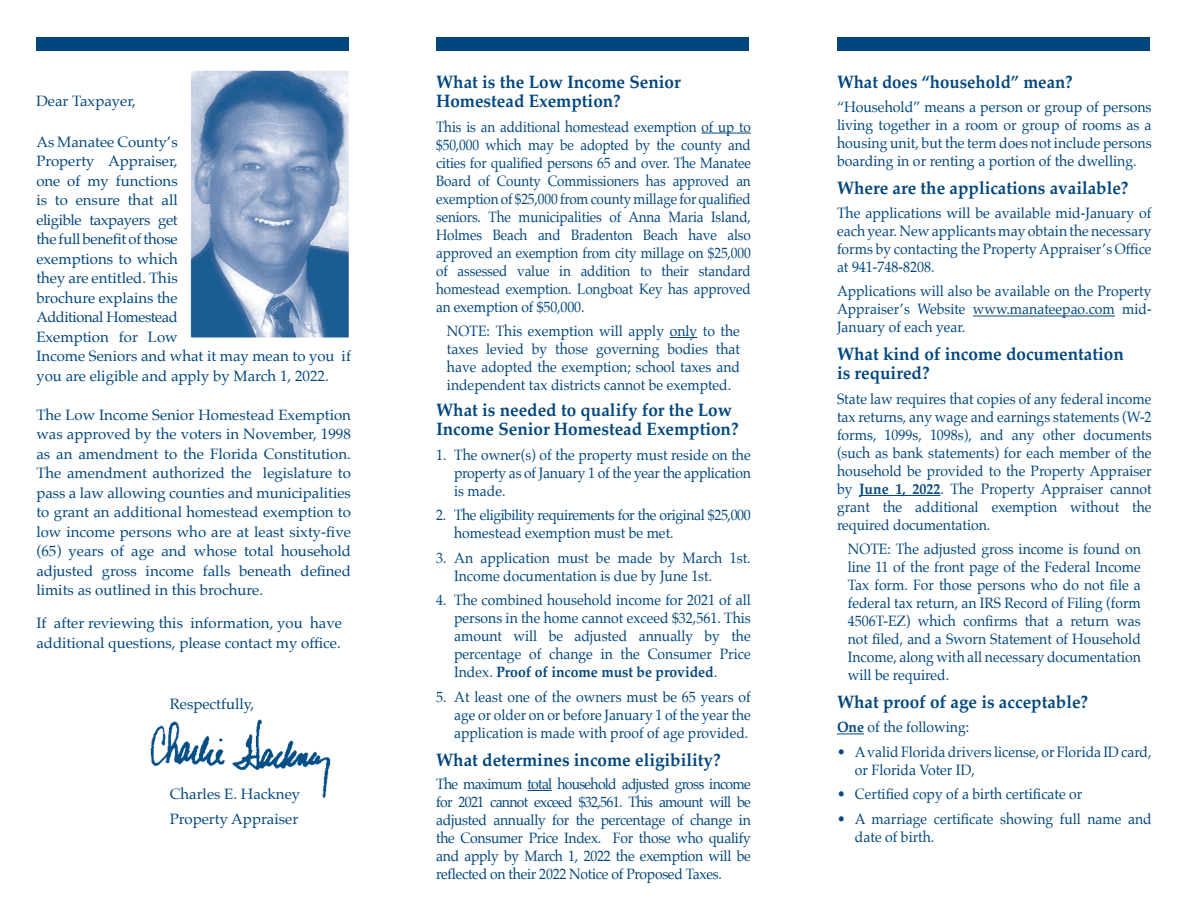
<style>
.page{position:relative;width:1188px;height:918px;background:#fff}
.page>*{position:absolute;margin:0;border:0;box-sizing:border-box;transform-origin:0 0}
.t1{font:700 18px/19.5px "Palatino";color:#00467e;scale:.95 1}
.t2{font:700 18px "Palatino";color:#00467e;scale:.93 1}
.t3{font:15px/18px "Palatino";color:#00467e;text-align:justify;scale:.93 1}
.t4{font:15px/19.5px "Palatino";color:#00467e}
.t5{font:15px/18px "Palatino";color:#00467e;text-align:justify;scale:.9 1}
.t6{font:15px/18px "Palatino";color:#00467e;text-align:justify;scale:.94 1}
.t7{font:15px/18px "Palatino";letter-spacing:-.03em;color:#00467e;scale:.93 1}
.s1{font-weight:700}
</style>
<div class="page">
<img style="left:150px;top:719px;width:181px;height:80px">
<hr style="left:702px;top:133px;width:49px;height:1px;background:#00467e">
<svg style="left:670px;top:337px;width:27px;height:1px"></svg>
<svg style="left:527px;top:790px;width:25px;height:1px"></svg>
<hr style="left:973px;top:316px;width:142px;height:1px;background:#00467e">
<hr style="left:859px;top:495px;width:81px;height:1px;background:#00467e">
<svg style="left:837px;top:733px;width:27px;height:1px"></svg>
<div style="left:36px;top:37px;width:313px;height:13px;background:#00467e"></div>
<div style="left:436px;top:37px;width:313px;height:13px;background:#00467e"></div>
<div style="left:837px;top:37px;width:313px;height:13px;background:#00467e"></div>
<img style="left:190px;top:70px;width:159px;height:268px">
<p class="t4" style="left:36px;top:91px;width:101px">Dear Taxpayer,</p>
<p class="t4" style="left:36px;top:132px;width:316px">As Manatee County’s<br>Property Appraiser,<br>one of my functions<br>is to ensure that all<br>eligible taxpayers get<br>the full benefit of those<br>exemptions to which<br>they are entitled. This<br>brochure explains the<br>Additional Homestead<br>Exemption for Low<br>Income Seniors and what it may mean to you if you are eligible and apply by March 1, 2022.</p>
<p class="t4" style="left:36px;top:405px;width:316px;text-align:justify">The Low Income Senior Homestead Exemption was approved by the voters in November, 1998 as an amendment to the Florida Constitution.<br>The amendment authorized the legislature to pass a law allowing counties and municipalities to grant an additional homestead exemption to low income persons who are at least sixty-five (65) years of age and whose total household adjusted gross income falls beneath defined limits as outlined in this brochure.</p>
<p class="t4" style="left:36px;top:613px;width:307px">If after reviewing this information, you have additional questions, please contact my office.</p>
<p class="t4" style="left:170px;top:695px;width:86px">Respectfully,</p>
<p class="t4" style="left:170px;top:781px;width:132px;line-height:25.2px">Charles E. Hackney<br>Property Appraiser</p>
<p class="t1" style="left:436px;top:71px;width:259px">What is the Low Income Senior<br>Homestead Exemption?</p>
<p class="t5" style="left:436px;top:117px;width:351px">This is an additional homestead exemption of up to $50,000 which may be adopted by the county and cities for qualified persons 65 and over. The Manatee Board of County Commissioners has approved an exemption of $25,000 from county millage for qualified seniors. The municipalities of Anna Maria Island, Holmes Beach and Bradenton Beach have also approved an exemption from city millage on $25,000 of assessed value in addition to their standard homestead exemption. Longboat Key has approved an exemption of $50,000.</p>
<p class="t3" style="left:447px;top:322px;width:317px">NOTE: This exemption will apply only to the taxes levied by those governing bodies that have adopted the exemption; school taxes and independent tax districts cannot be exempted.</p>
<p class="t1" style="left:436px;top:400px;width:320px">What is needed to qualify for the Low<br>Income Senior Homestead Exemption?</p>
<p class="t3" style="left:454px;top:446px;width:320px;text-indent:-18px">1. The owner(s) of the property must reside on the property as of January 1 of the year the application is made.</p>
<p class="t7" style="left:454px;top:506px;width:320px;text-indent:-18px">2. The eligibility requirements for the original $25,000 homestead exemption must be met.</p>
<p class="t3" style="left:454px;top:549px;width:320px;text-indent:-18px">3. An application must be made by March 1st.<br>Income documentation is due by June 1st.</p>
<p class="t3" style="left:454px;top:591px;width:320px;text-indent:-18px">4. The combined household income for 2021 of all persons in the home cannot exceed $32,561. This amount will be adjusted annually by the percentage of change in the Consumer Price Index. <span class="s1">Proof of income must be provided</span>.</p>
<p class="t3" style="left:454px;top:688px;width:321px;text-indent:-18px">5. At least one of the owners must be 65 years of age or older on or before January 1 of the year the application is made with proof of age provided.</p>
<p class="t1" style="left:436px;top:750px;width:301px">What determines income eligibility?</p>
<p class="t3" style="left:436px;top:775px;width:340px">The maximum total household adjusted gross income for 2021 cannot exceed $32,561. This amount will be adjusted annually for the percentage of change in the Consumer Price Index. For those who qualify and apply by March 1, 2022 the exemption will be reflected on their 2022 Notice of Proposed Taxes.</p>
<p class="t2" style="left:837px;top:66px;width:255px">What does “household” mean?</p>
<p class="t6" style="left:837px;top:98px;width:336px">“Household” means a person or group of persons living together in a room or group of rooms as a housing unit, but the term does not include persons boarding in or renting a portion of the dwelling.</p>
<p class="t1" style="left:837px;top:177px;width:308px">Where are the applications available?</p>
<p class="t6" style="left:837px;top:204px;width:336px">The applications will be available mid-January of each year. New applicants may obtain the necessary forms by contacting the Property Appraiser’s Office at 941-748-8208.</p>
<p class="t3" style="left:837px;top:282px;width:340px">Applications will also be available on the Property Appraiser’s Website www.manateepao.com mid-January of each year.</p>
<p class="t1" style="left:837px;top:344px;width:303px">What kind of income documentation is required?</p>
<p class="t3" style="left:837px;top:390px;width:340px">State law requires that copies of any federal income tax returns, any wage and earnings statements (W-2 forms, 1099s, 1098s), and any other documents (such as bank statements) for each member of the household be provided to the Property Appraiser by <span class="s1">June 1, 2022</span>. The Property Appraiser cannot grant the additional exemption without the required documentation.</p>
<p class="t3" style="left:848px;top:540px;width:317px">NOTE: The adjusted gross income is found on line 11 of the front page of the Federal Income Tax form. For those persons who do not file a federal tax return, an IRS Record of Filing (form 4506T-EZ) which confirms that a return was not filed, and a Sworn Statement of Household Income, along with all necessary documentation will be required.</p>
<p class="t1" style="left:837px;top:692px;width:266px">What proof of age is acceptable?</p>
<p class="t3" style="left:837px;top:718px;width:144px"><span class="s1">One</span> of the following:</p>
<p class="t3" style="left:855px;top:743px;width:321px;text-indent:-18px">• A valid Florida drivers license, or Florida ID card, or Florida Voter ID,</p>
<p class="t3" style="left:837px;top:785px;width:265px">• Certified copy of a birth certificate or</p>
<p class="t3" style="left:855px;top:810px;width:320px;text-indent:-18px">• A marriage certificate showing full name and date of birth.</p>
</div>
